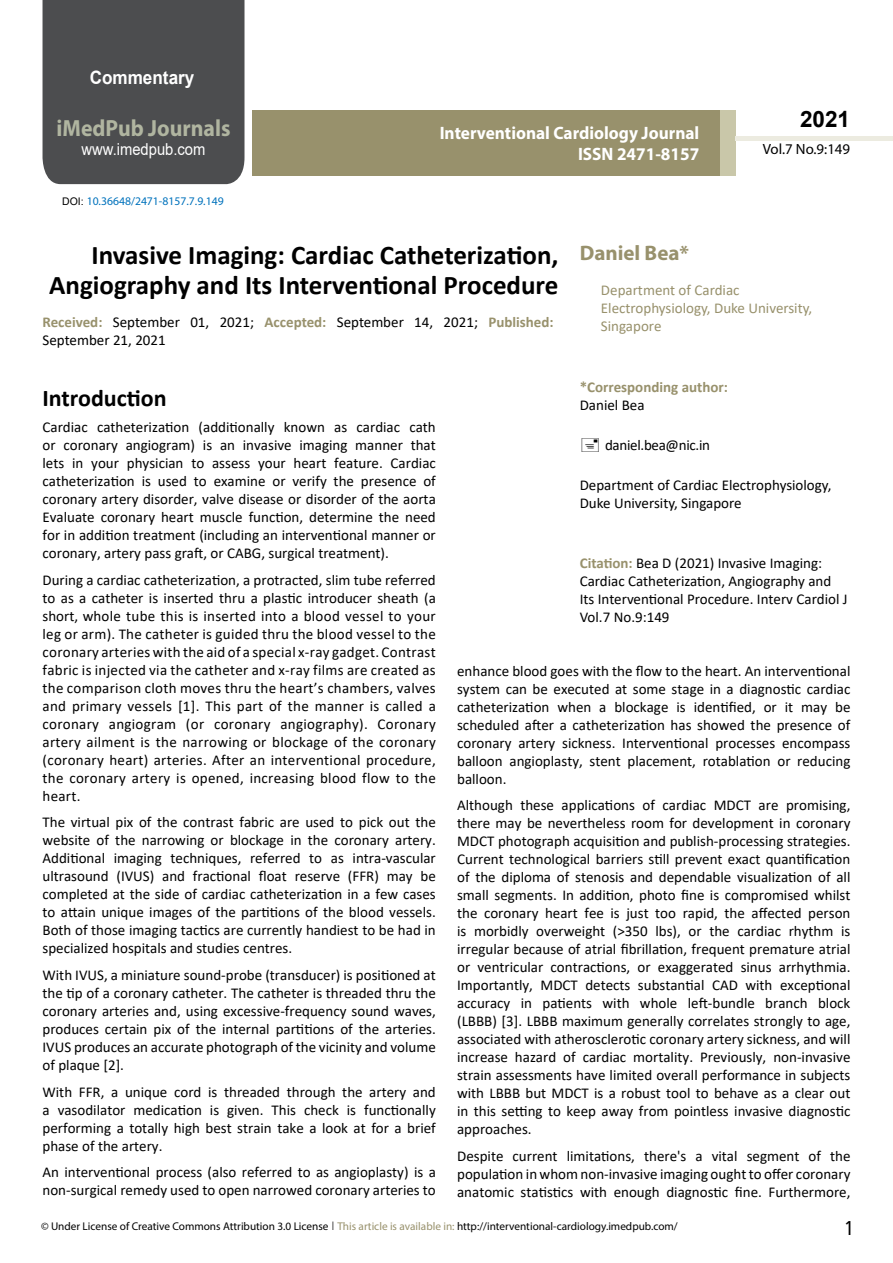
<style>
.page{position:relative;width:893px;height:1263px;background:#fff}
.page>*{position:absolute;margin:0;border:0;box-sizing:border-box;transform-origin:0 0}
.t1{font:700 27px/29.7px "Calibri";color:#000;text-align:right}
.t2{font:25.5px "Tunga";color:#000}
.t3{font:700 24px "Calibri";color:#000}
.t4{font:700 23.4px "Myriad Pro";color:#b0b5a0;scale:.93 1}
.t5{font:700 22.5px "Arial";color:#000}
.t6{font:700 21px "Myriad Pro";color:#98916c}
.t7{font:700 18.45px "Arial";color:#fff;scale:.93 1}
.t8{font:700 18px/21.6px "Myriad Pro";color:#fff;text-align:right;scale:.96 1}
.t9{font:16.5px "Arial";color:#fff;scale:.89 1}
.t10{font:15px/18px "Calibri";color:#000;text-align:justify}
.t11{font:15px/18px "Calibri";color:#98916c}
.t12{font:700 15px "Calibri";color:#98916c}
.t13{font:15px "Calibri";letter-spacing:-.02em;color:#000}
.t14{font:14.85px "Myriad Pro";color:#000}
.t15{font:11.7px "Myriad Pro";color:#0072bc}
.t16{font:11.25px "Myriad Pro";color:#000}
.s1{font-family:"Arial";font-size:10.5px;color:#000}
.s2{font-weight:700;color:#98916c}
.s3{font-family:"Tunga"}
.s4{color:#98916c}
</style>
<div class="page">
<div style="left:43px;top:0;width:201px;height:184px;background:#4c4d4f"></div>
<div style="left:252px;top:110px;width:469px;height:66px;background:#98916c"></div>
<div style="left:720px;top:110px;width:16px;height:66px;background:#c9c7a9"></div>
<hr style="left:736px;top:137px;width:157px;height:4px;background:#ecebe0">
<p class="t7" style="left:90px;top:64px;width:114px">Commentary</p>
<h3 class="t4" style="left:57px;top:113px;width:188px">iMedPub Journals</h3>
<p class="t9" style="left:82px;top:138px;width:141px">www.imedpub.com</p>
<p class="t15" style="left:62px;top:194px;width:163px"><span class="s1">DOI:</span> 10.36648/2471-8157.7.9.149</p>
<p class="t8" style="left:440px;top:121px;width:272px">Interventional Cardiology Journal<br>ISSN 2471-8157</p>
<h3 class="t5" style="left:800px;top:104px;width:52px">2021</h3>
<p class="t14" style="left:763px;top:140px;width:89px">Vol.7 No.9:149</p>
<h1 class="t1" style="left:49px;top:240px;width:511px">Invasive Imaging: Cardiac Catheterization,<br>Angiography and Its Interventional Procedure</h1>
<p class="t10" style="left:43px;top:312px;width:513px;line-height:18.8px"><span class="s2">Received:</span> September 01, 2021; <span class="s2">Accepted:</span> September 14, 2021; <span class="s2">Published:<br></span>September 21, 2021</p>
<h3 class="t6" style="left:580px;top:239px;width:111px">Daniel Bea*</h3>
<p class="t11" style="left:601px;top:281px;width:213px">Department of Cardiac<br>Electrophysiology, Duke University,<br>Singapore</p>
<h3 class="t3" style="left:43px;top:381px;width:126px">Introduction</h3>
<p class="t10" style="left:43px;top:418px;width:395px">Cardiac catheterization (additionally known as cardiac cath or coronary angiogram) is an invasive imaging manner that lets in your physician to assess your heart feature. Cardiac catheterization is used to examine or verify the presence of coronary artery disorder, valve disease or disorder of the aorta Evaluate coronary heart muscle function, determine the need for in addition treatment (including an interventional manner or coronary, artery pass graft, or CABG, surgical treatment).</p>
<p class="t10" style="left:43px;top:571px;width:395px">During a cardiac catheterization, a protracted, slim tube referred to as a catheter is inserted thru a plastic introducer sheath (a short, whole tube this is inserted into a blood vessel to your leg or arm). The catheter is guided thru the blood vessel to the coronary arteries with the aid of a special x-ray gadget. Contrast fabric is injected via the catheter and x-ray films are created as the comparison cloth moves thru the heart’s chambers, valves and primary vessels [1]. This part of the manner is called a coronary angiogram (or coronary angiography). Coronary artery ailment is the narrowing or blockage of the coronary (coronary heart) arteries. After an interventional procedure, the coronary artery is opened, increasing blood flow to the heart.</p>
<p class="t10" style="left:43px;top:813px;width:395px">The virtual pix of the contrast fabric are used to pick out the website of the narrowing or blockage in the coronary artery.<br>Additional imaging techniques, referred to as intra-vascular ultrasound (IVUS) and fractional float reserve (FFR) may be completed at the side of cardiac catheterization in a few cases to attain unique images of the partitions of the blood vessels.<br>Both of those imaging tactics are currently handiest to be had in specialized hospitals and studies centres.</p>
<p class="t10" style="left:43px;top:966px;width:395px">With IVUS, a miniature sound-probe (transducer) is positioned at the tip of a coronary catheter. The catheter is threaded thru the coronary arteries and, using excessive-frequency sound waves, produces certain pix of the internal partitions of the arteries.<br>IVUS produces an accurate photograph of the vicinity and volume of plaque [2].</p>
<p class="t10" style="left:43px;top:1082px;width:395px">With FFR, a unique cord is threaded through the artery and a vasodilator medication is given. This check is functionally performing a totally high best strain take a look at for a brief phase of the artery.</p>
<p class="t10" style="left:43px;top:1163px;width:395px">An interventional process (also referred to as angioplasty) is a non-surgical remedy used to open narrowed coronary arteries to</p>
<p class="t12" style="left:580px;top:376px;width:150px">*Corresponding author:</p>
<p class="t10" style="left:580px;top:395px;width:66px">Daniel Bea</p>
<p class="t13" style="left:605px;top:435px;width:106px">daniel.bea@nic.in</p>
<p class="t10" style="left:580px;top:475px;width:253px">Department of Cardiac Electrophysiology,<br>Duke University, Singapore</p>
<p class="t10" style="left:580px;top:554px;width:269px;text-align:left"><span class="s2">Citation:</span> Bea D (2021) Invasive Imaging:<br>Cardiac Catheterization, Angiography and Its Interventional Procedure. Interv Cardiol J Vol.7 No.9:149</p>
<p class="t10" style="left:457px;top:661px;width:395px">enhance blood goes with the flow to the heart. An interventional system can be executed at some stage in a diagnostic cardiac catheterization when a blockage is identified, or it may be scheduled after a catheterization has showed the presence of coronary artery sickness. Interventional processes encompass balloon angioplasty, stent placement, rotablation or reducing balloon.</p>
<p class="t10" style="left:457px;top:796px;width:395px">Although these applications of cardiac MDCT are promising, there may be nevertheless room for development in coronary MDCT photograph acquisition and publish-processing strategies.<br>Current technological barriers still prevent exact quantification of the diploma of stenosis and dependable visualization of all small segments. In addition, photo fine is compromised whilst the coronary heart fee is just too rapid, the affected person is morbidly overweight (&gt;350 lbs), or the cardiac rhythm is irregular because of atrial fibrillation, frequent premature atrial or ventricular contractions, or exaggerated sinus arrhythmia.<br>Importantly, MDCT detects substantial CAD with exceptional accuracy in patients with whole left-bundle branch block (LBBB) [3]. LBBB maximum generally correlates strongly to age, associated with atherosclerotic coronary artery sickness, and will increase hazard of cardiac mortality. Previously, non-invasive strain assessments have limited overall performance in subjects with LBBB but MDCT is a robust tool to behave as a clear out in this setting to keep away from pointless invasive diagnostic approaches.</p>
<p class="t10" style="left:457px;top:1146px;width:395px">Despite current limitations, there's a vital segment of the population in whom non-invasive imaging ought to offer coronary anatomic statistics with enough diagnostic fine. Furthermore,</p>
<p class="t16" style="left:41px;top:1219px;width:638px">© Under License of Creative Commons Attribution 3.0 License <span class="s3">|</span> <span class="s4">This article is available in:</span> http://interventional-cardiology.imedpub.com/</p>
<h2 class="t2" style="left:845px;top:1211px;width:9px">1</h2>
</div>
